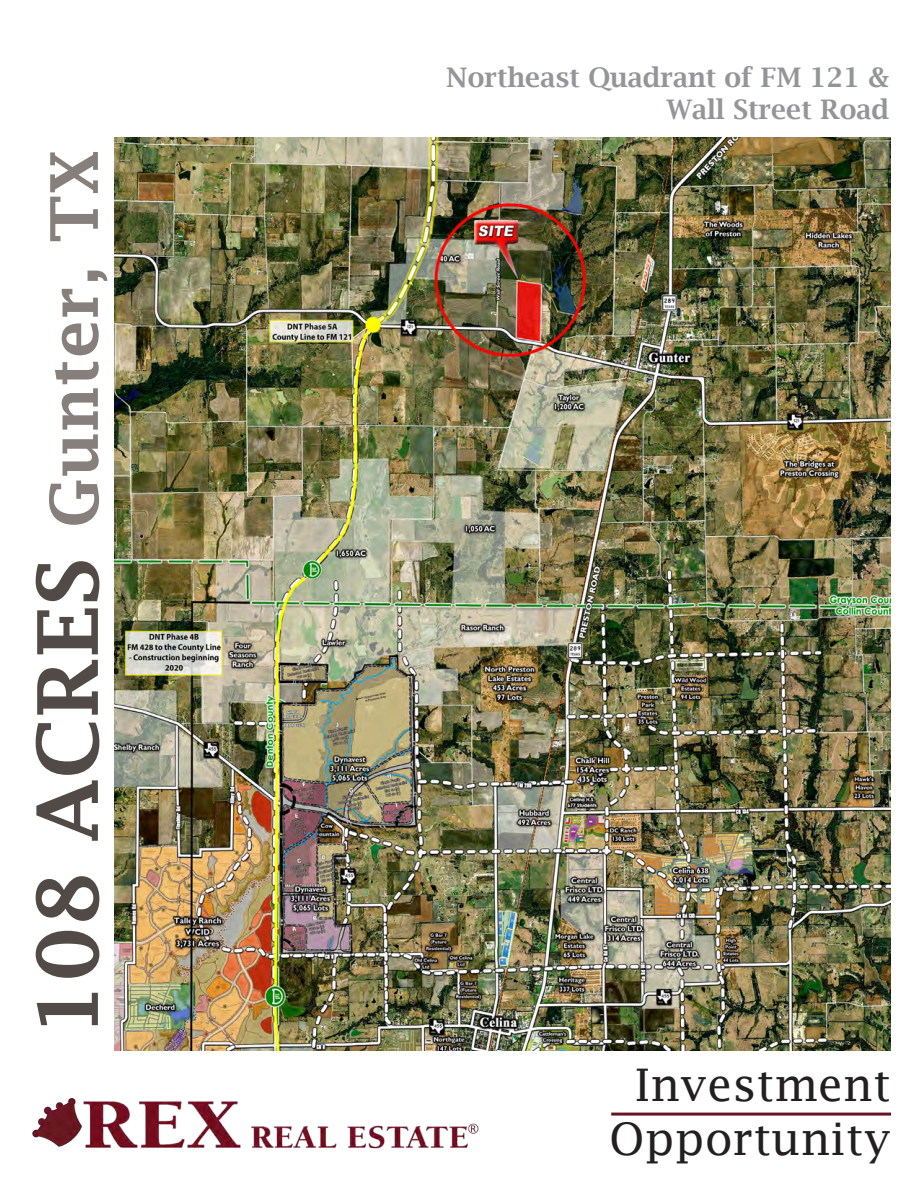
<style>
.page{position:relative;width:918px;height:1188px;background:#fff}
.page>*{position:absolute;margin:0;border:0;box-sizing:border-box;transform-origin:0 0}
.t1{font:600 66px "Lucida Fax";color:#867f7c}
.t2{font:45px/54px "Lucida Fax";color:#231f20;text-align:center}
.t3{font:600 27px "Lucida Bright";color:#939598}
.s1{font-size:84px;color:#524a47}
</style>
<div class="page">
<img style="left:32px;top:1098px;width:447px;height:51px">
<img style="left:114px;top:137px;width:777px;height:914px">
<hr style="left:611px;top:1113px;width:280px;height:3px;background:#671322">
<p class="t1" style="left:37px;top:1038px;width:889px;rotate:-90deg"><span class="s1">108 ACRES</span> Gunter, TX</p>
<p class="t3" style="left:447px;top:61px;width:444px">Northeast Quadrant of FM 121 &amp;</p>
<p class="t3" style="left:666px;top:94px;width:224px">Wall Street Road</p>
<p class="t2" style="left:609px;top:1058px;width:283px">Investment<br>Opportunity</p>
</div>
